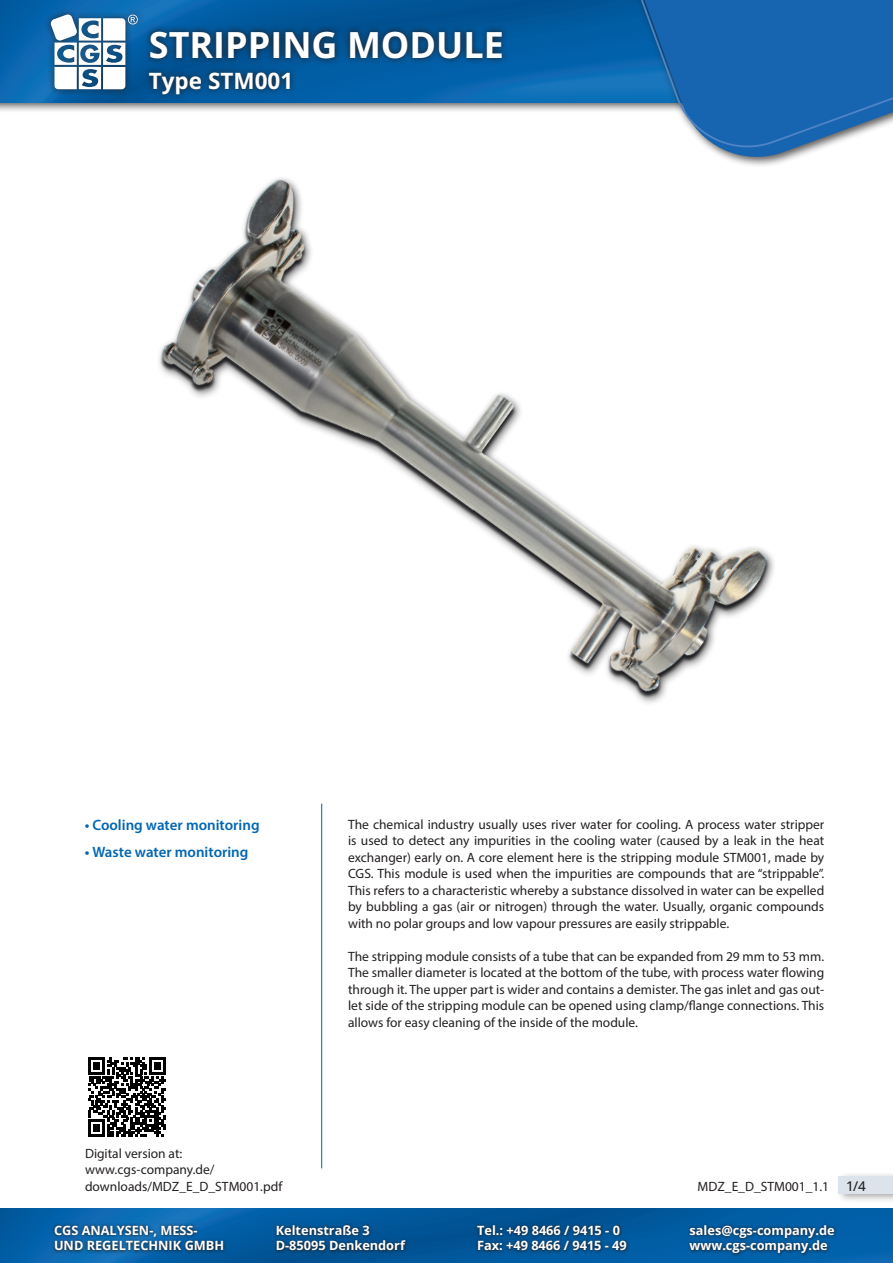
<style>
.page{position:relative;width:893px;height:1263px;background:#fff}
.page>*{position:absolute;margin:0;border:0;box-sizing:border-box;transform-origin:0 0}
.t1{font:700 36px "Open Sans";color:#fff}
.t2{font:700 22.5px "Open Sans";color:#fff}
.t3{font:600 15px "Myriad Pro";color:#0166b3}
.t4{font:13.5px/16.5px "Myriad Pro";color:#231f20;text-align:justify}
.t5{font:700 12.75px/15px "Open Sans";color:#fff}
.s1{font-family:"Open Sans";font-weight:500}
</style>
<div class="page">
<img style="left:0;top:1209px;width:893px;height:54px">
<div style="left:0;top:0;width:893px;height:113px;background:#231f20;opacity:.75"></div>
<img style="left:0;top:0;width:592px;height:102px">
<svg style="left:595px;top:0;width:298px;height:145px;background:#256eb3"></svg>
<div style="left:44px;top:8px;width:100px;height:88px;background:#231f20;opacity:.75"></div>
<svg style="left:50px;top:14px;width:88px;height:75px"></svg>
<svg style="left:474px;top:1222px;width:156px;height:31px;background:#08487b"></svg>
<svg style="left:686px;top:1222px;width:151px;height:35px;background:#085088"></svg>
<svg style="left:51px;top:1223px;width:176px;height:30px;background:#115489"></svg>
<svg style="left:273px;top:1222px;width:136px;height:31px;background:#08477a"></svg>
<svg style="left:142px;top:24px;width:367px;height:78px;background:#074f88"></svg>
<div style="left:836px;top:1171px;width:57px;height:32px;background:#231f20;opacity:.39"></div>
<div style="left:839px;top:1176px;width:54px;height:18px;background:#dce3eb"></div>
<hr style="left:321px;top:804px;width:1px;height:364px;background:#0166b3">
<svg style="left:89px;top:1057px;width:77px;height:79px"></svg>
<img style="left:159px;top:122px;width:672px;height:581px">
<h1 class="t1" style="left:149px;top:20px;width:357px">STRIPPING MODULE</h1>
<h2 class="t2" style="left:149px;top:66px;width:146px">Type STM001</h2>
<p class="t3" style="left:85px;top:815px;width:176px">• Cooling water monitoring</p>
<p class="t3" style="left:85px;top:842px;width:165px">• Waste water monitoring</p>
<p class="t4" style="left:85px;top:1145px;width:199px;text-align:left">Digital version at: www.cgs-company.de/ downloads/MDZ_E_D_STM001.pdf</p>
<p class="t4" style="left:348px;top:816px;width:478px">The chemical industry usually uses river water for cooling. A process water stripper is used to detect any impurities in the cooling water (caused by a leak in the heat exchanger) early on. A core element here is the stripping module STM001, made by CGS. This module is used when the impurities are compounds that are “strippable”.<br>This refers to a characteristic whereby a substance dissolved in water can be expelled by bubbling a gas (air or nitrogen) through the water. Usually, organic compounds with no polar groups and low vapour pressures are easily strippable.</p>
<p class="t4" style="left:348px;top:948px;width:478px">The stripping module consists of a tube that can be expanded from 29 mm to 53 mm.<br>The smaller diameter is located at the bottom of the tube, with process water flowing through it. The upper part is wider and contains a demister. The gas inlet and gas out&shy;let side of the stripping module can be opened using clamp/flange connections. This allows for easy cleaning of the inside of the module.</p>
<p class="t4" style="left:698px;top:1178px;width:170px">MDZ_E_D_STM001_1.1 <span class="s1">1/4</span></p>
<p class="t5" style="left:54px;top:1223px;width:172px">CGS ANALYSEN-, MESS-<br>UND REGELTECHNIK GMBH</p>
<p class="t5" style="left:276px;top:1223px;width:131px">Keltenstraße 3<br>D-85095 Denkendorf</p>
<p class="t5" style="left:477px;top:1223px;width:151px">Tel.: +49 8466 / 9415 - 0<br>Fax: +49 8466 / 9415 - 49</p>
<p class="t5" style="left:690px;top:1223px;width:147px">sales@cgs-company.de www.cgs-company.de</p>
</div>
